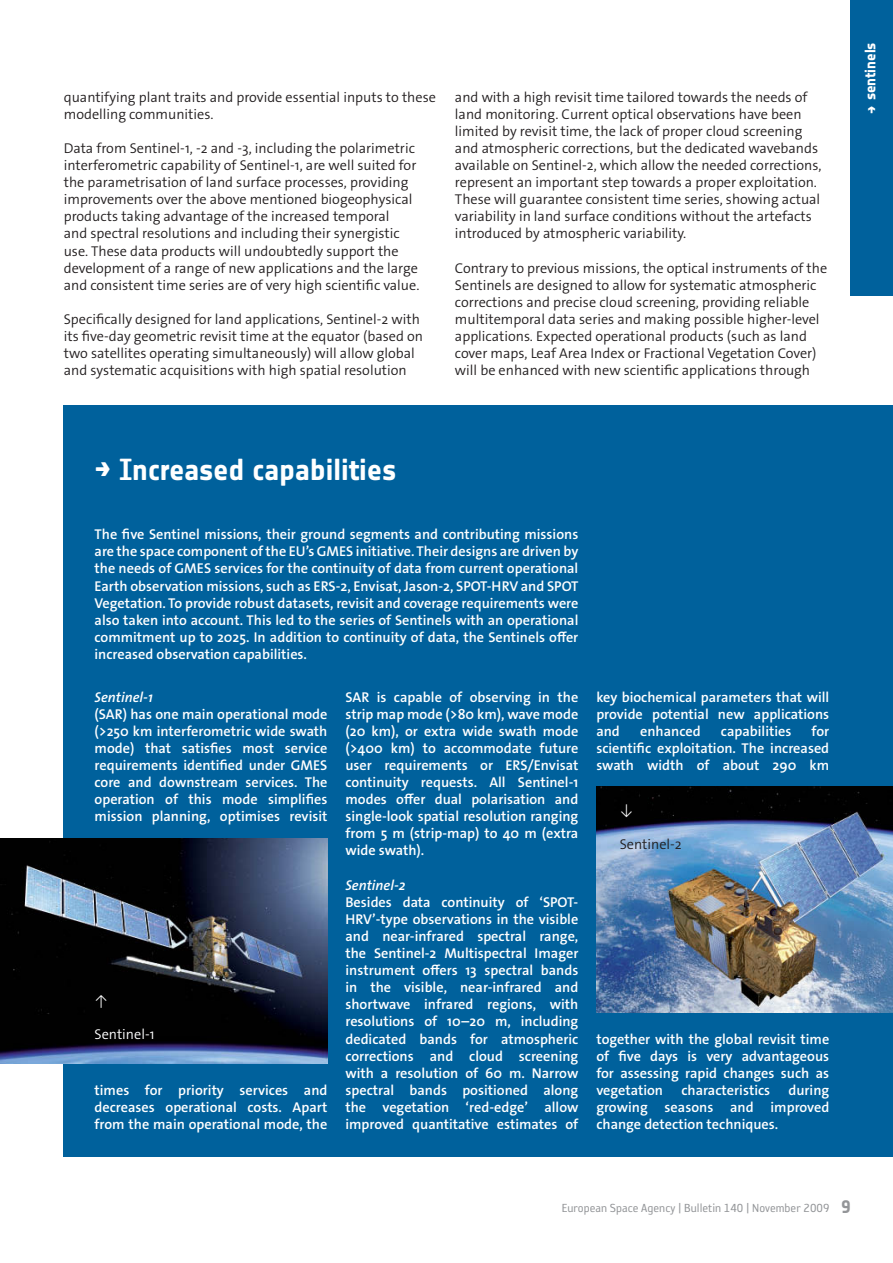
<style>
.page{position:relative;width:893px;height:1263px;background:#fff}
.page>*{position:absolute;margin:0;border:0;box-sizing:border-box;transform-origin:0 0}
.t1{font:700 30px "Notes Esa";color:#fff}
.t2{font:15px "Notes Style Bold Tf";color:#fff}
.t3{font:600 14.25px/17.1px "The Sans Os F";color:#fff;text-align:justify}
.t4{font:300 14.25px/17.1px "The Sans Os F";color:#231f20}
.t5{font:italic 600 14.25px "The Sans Os F";color:#fff}
.t6{font:300 14.25px "The Sans Os F";color:#fff}
.t7{font:13.5px "Reykjavik One OT A Gauge";color:#939598}
.t8{font:300 13.5px "The Sans Os F";color:#fff}
.s1{font-family:"Notes Esa";font-weight:700}
.s2{font-family:"Notes Style Bold Tf";font-size:18px}
</style>
<div class="page">
<div style="left:850px;top:0;width:43px;height:296px;background:#00619c"></div>
<div style="left:64px;top:405px;width:829px;height:752px;background:#00619c"></div>
<img style="left:0;top:838px;width:327px;height:225px">
<img style="left:596px;top:787px;width:297px;height:225px">
<p class="t4" style="left:64px;top:89px;width:374px">quantifying plant traits and provide essential inputs to these modelling communities.</p>
<p class="t4" style="left:64px;top:141px;width:357px">Data from Sentinel-1, -2 and -3, including the polarimetric interferometric capability of Sentinel-1, are well suited for the parametrisation of land surface processes, providing improvements over the above mentioned biogeophysical products taking advantage of the increased temporal<br>and spectral resolutions and including their synergistic use. These data products will undoubtedly support the development of a range of new applications and the large and consistent time series are of very high scientific value.</p>
<p class="t4" style="left:64px;top:312px;width:361px">Specifically designed for land applications, Sentinel-2 with its five-day geometric revisit time at the equator (based on two satellites operating simultaneously) will allow global and systematic acquisitions with high spatial resolution</p>
<p class="t4" style="left:455px;top:89px;width:368px">and with a high revisit time tailored towards the needs of land monitoring. Current optical observations have been limited by revisit time, the lack of proper cloud screening and atmospheric corrections, but the dedicated wavebands available on Sentinel-2, which allow the needed corrections, represent an important step towards a proper exploitation.<br>These will guarantee consistent time series, showing actual variability in land surface conditions without the artefacts introduced by atmospheric variability.</p>
<p class="t4" style="left:455px;top:260px;width:374px">Contrary to previous missions, the optical instruments of the Sentinels are designed to allow for systematic atmospheric corrections and precise cloud screening, providing reliable multitemporal data series and making possible higher-level applications. Expected operational products (such as land cover maps, Leaf Area Index or Fractional Vegetation Cover) will be enhanced with new scientific applications through</p>
<p class="t2" style="left:865px;top:114px;width:73px;rotate:-90deg"><span class="s1">→</span> sentinels</p>
<h1 class="t1" style="left:95px;top:459px;width:303px">→ Increased capabilities</h1>
<p class="t3" style="left:95px;top:527px;width:485px">The five Sentinel missions, their ground segments and contributing missions are the space component of the EU’s GMES initiative. Their designs are driven by the needs of GMES services for the continuity of data from current operational Earth observation missions, such as ERS-2, Envisat, Jason-2, SPOT-HRV and SPOT Vegetation. To provide robust datasets, revisit and coverage requirements were also taken into account. This led to the series of Sentinels with an operational commitment up to 2025. In addition to continuity of data, the Sentinels offer increased observation capabilities.</p>
<p class="t5" style="left:95px;top:691px;width:60px">Sentinel-1</p>
<p class="t3" style="left:95px;top:706px;width:234px">(SAR) has one main operational mode (&gt;250 km interferometric wide swath mode) that satisfies most service requirements identified under GMES core and downstream services. The operation of this mode simplifies mission planning, optimises revisit</p>
<p class="t8" style="left:95px;top:994px;width:15px">↑</p>
<p class="t6" style="left:95px;top:1028px;width:62px">Sentinel-1</p>
<p class="t3" style="left:95px;top:1083px;width:234px">times for priority services and decreases operational costs. Apart from the main operational mode, the</p>
<p class="t3" style="left:345px;top:689px;width:234px">SAR is capable of observing in the strip map mode (&gt;80 km), wave mode (20 km), or extra wide swath mode (&gt;400 km) to accommodate future user requirements or ERS/Envisat continuity requests. All Sentinel-1 modes offer dual polarisation and single-look spatial resolution ranging from 5 m (strip-map) to 40 m (extra wide swath).</p>
<p class="t5" style="left:345px;top:879px;width:62px">Sentinel-2</p>
<p class="t3" style="left:345px;top:894px;width:235px">Besides data continuity of ‘SPOT-HRV’-type observations in the visible and near-infrared spectral range, the Sentinel-2 Multispectral Imager instrument offers 13 spectral bands in the visible, near-infrared and shortwave infrared regions, with resolutions of 10–20 m, including dedicated bands for atmospheric corrections and cloud screening with a resolution of 60 m. Narrow spectral bands positioned along the vegetation ‘red-edge’ allow improved quantitative estimates of</p>
<p class="t3" style="left:596px;top:689px;width:234px">key biochemical parameters that will provide potential new applications and</p>
<p class="t3" style="left:596px;top:723px;width:234px;text-indent:215px">for scientific exploitation. The increased swath width of about 290 km</p>
<p class="t3" style="left:640px;top:723px;width:62px">enhanced</p>
<p class="t3" style="left:721px;top:723px;width:72px">capabilities</p>
<p class="t8" style="left:620px;top:804px;width:15px">↓</p>
<p class="t4" style="left:620px;top:837px;width:63px">Sentinel-2</p>
<p class="t3" style="left:596px;top:1031px;width:234px">together with the global revisit time of five days is very advantageous for assessing rapid changes such as vegetation</p>
<p class="t3" style="left:596px;top:1083px;width:234px;text-indent:192px">during growing seasons and improved change detection techniques.</p>
<p class="t3" style="left:681px;top:1083px;width:90px">characteristics</p>
<p class="t7" style="left:562px;top:1203px;width:290px">European Space Agency | Bulletin 140 | November 2009 <span class="s2">9</span></p>
</div>
